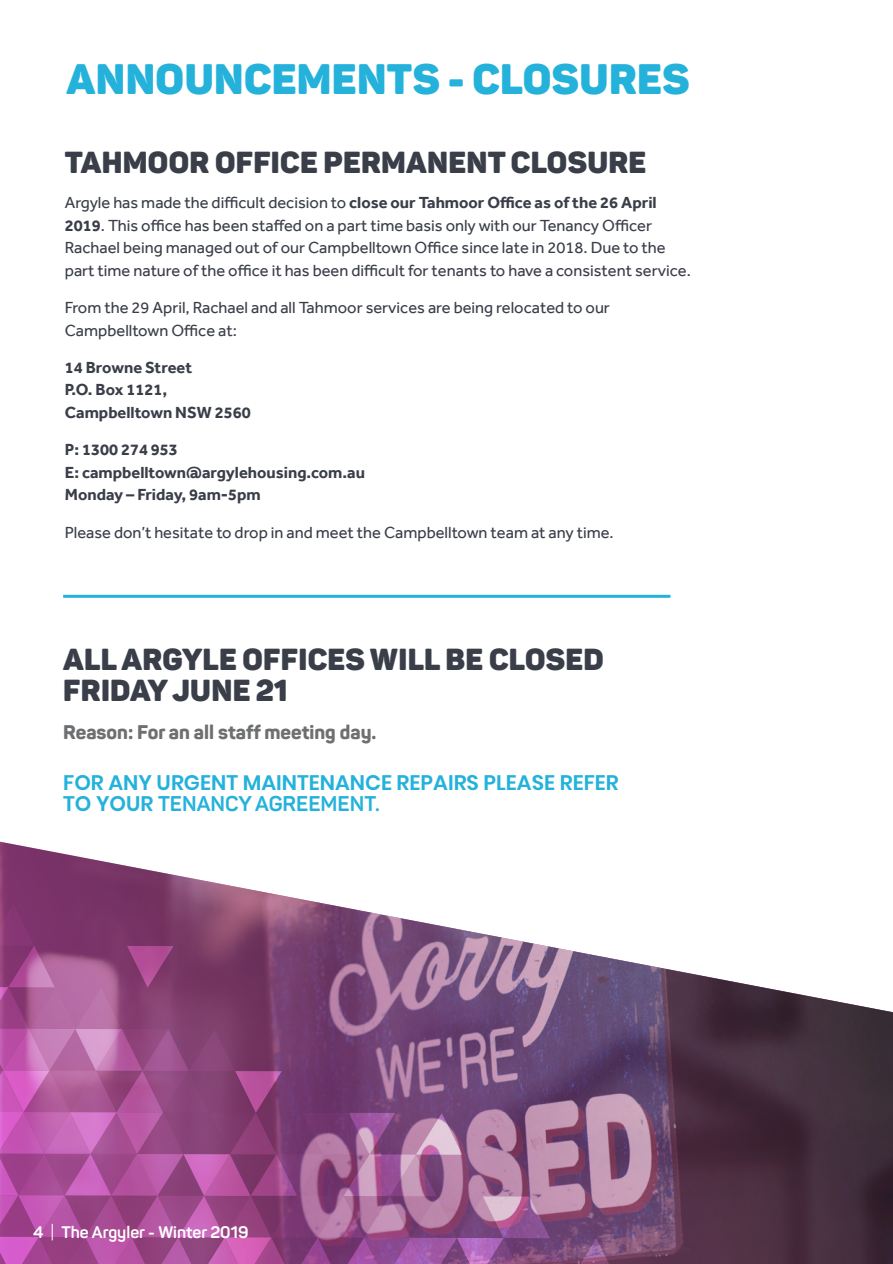
<style>
.page{position:relative;width:893px;height:1264px;background:#fff}
.page>*{position:absolute;margin:0;border:0;box-sizing:border-box;transform-origin:0 0}
.Main_Headings{font:900 42px "Panton";letter-spacing:.01em;color:#24b2db}
.Main_Headings-2{font:900 30px/31.5px "Panton";letter-spacing:.01em;color:#3a3e49}
.Sub-heading{font:600 21px/21px "Poppins";color:#24b2db}
.Intro_text{font:800 19.5px "Panton";color:#6d6f71}
.Body_text{font:16.5px/22.5px "Effra";color:#3a3e49}
.Body_text-2{font:700 16.5px/22.5px "Effra";color:#3a3e49}
.Sub-Sub-heading{font:700 16.5px "Panton";color:#fff}
.s1{font-weight:700}
.s2{font-family:"Panton";font-weight:700}
.s3{font-weight:400}
</style>
<div class="page">
<img style="left:0;top:841px;width:893px;height:422px">
<hr style="left:63px;top:594px;width:607px;height:3px;background:#24b2db">
<svg style="left:0;top:903px;width:617px;height:361px;background:#975a8d"></svg>
<p class="Main_Headings" style="left:67px;top:52px;width:624px">ANNOUNCEMENTS - CLOSURES</p>
<p class="Main_Headings-2" style="left:65px;top:146px;width:583px">TAHMOOR OFFICE PERMANENT CLOSURE</p>
<p class="Body_text" style="left:65px;top:191px;width:627px">Argyle has made the difficult decision to <span class="s1">close our Tahmoor Office as of the 26 April 2019</span>. This office has been staffed on a part time basis only with our Tenancy Officer Rachael being managed out of our Campbelltown Office since late in 2018. Due to the part time nature of the office it has been difficult for tenants to have a consistent service.</p>
<p class="Body_text" style="left:65px;top:296px;width:546px">From the 29 April, Rachael and all Tahmoor services are being relocated to our<br>Campbelltown Office at:</p>
<p class="Body_text-2" style="left:65px;top:356px;width:187px">14 Browne Street<br>P.O. Box 1121,<br>Campbelltown NSW 2560</p>
<p class="Body_text-2" style="left:65px;top:438px;width:302px">P: 1300 274 953<br>E: campbelltown@argylehousing.com.au<br>Monday – Friday, 9am-5pm</p>
<p class="Body_text" style="left:65px;top:521px;width:550px">Please don’t hesitate to drop in and meet the Campbelltown team at any time.</p>
<p class="Main_Headings-2" style="left:63px;top:642px;width:542px">ALL ARGYLE OFFICES WILL BE CLOSED<br>FRIDAY JUNE 21</p>
<p class="Intro_text" style="left:63px;top:720px;width:315px">Reason: For an all staff meeting day.</p>
<p class="Sub-heading" style="left:63px;top:772px;width:557px">FOR ANY URGENT MAINTENANCE REPAIRS PLEASE REFER<br>TO YOUR <span class="s2">TENANCY AGREEMENT.</span></p>
<p class="Sub-Sub-heading" style="left:33px;top:1221px;width:217px">4 <span class="s3">|</span> The Argyler - Winter 2019</p>
</div>
